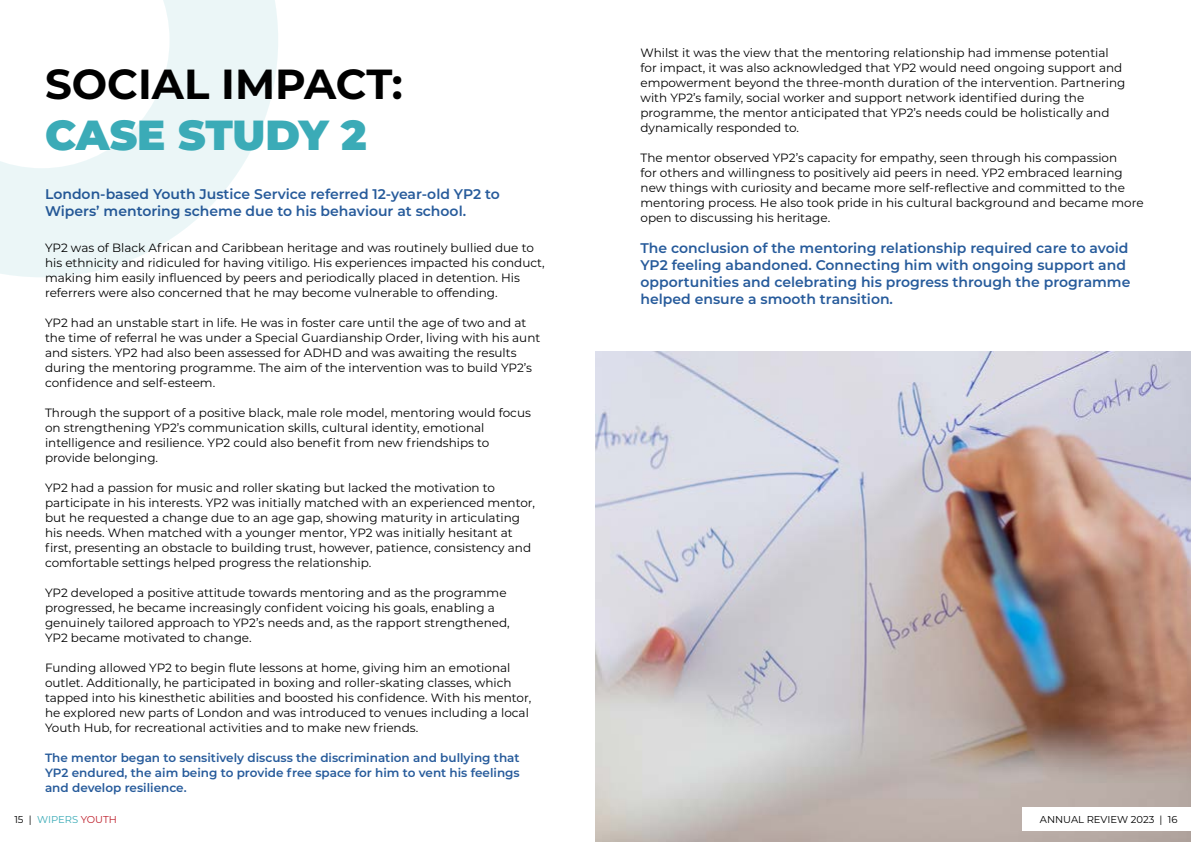
<style>
.page{position:relative;width:1191px;height:842px;background:#fff}
.page>*{position:absolute;margin:0;border:0;box-sizing:border-box;transform-origin:0 0}
.t1{font:700 42px "Montserrat";color:#000}
.t2{font:900 42px "Montserrat";letter-spacing:-.01em;color:#3babb7}
.t3{font:600 14px/16.8px "Montserrat";color:#275b9b}
.t4{font:12px/15px "Montserrat";color:#000}
.t5{font:600 12px/15px "Montserrat";color:#275b9b;text-align:justify}
.t6{font:10px "Montserrat";color:#000}
.t7{font:10px "Montserrat";color:#3babb7}
.s1{color:#000}
.s2{color:#be1f2b}
</style>
<div class="page">
<svg style="left:0;top:0;width:278px;height:277px;fill:#ebf6f7"></svg>
<img style="left:595px;top:352px;width:596px;height:490px">
<div style="left:1022px;top:808px;width:169px;height:23px;background:#fff"></div>
<h1 class="t1" style="left:45px;top:54px;width:359px">SOCIAL IMPACT:</h1>
<h1 class="t2" style="left:45px;top:103px;width:323px">CASE STUDY 2</h1>
<p class="t3" style="left:45px;top:185px;width:456px">London-based Youth Justice Service referred 12-year-old YP2 to<br>Wipers’ mentoring scheme due to his behaviour at school.</p>
<p class="t4" style="left:45px;top:240px;width:501px">YP2 was of Black African and Caribbean heritage and was routinely bullied due to his ethnicity and ridiculed for having vitiligo. His experiences impacted his conduct, making him easily influenced by peers and periodically placed in detention. His referrers were also concerned that he may become vulnerable to offending.</p>
<p class="t4" style="left:45px;top:315px;width:497px">YP2 had an unstable start in life. He was in foster care until the age of two and at the time of referral he was under a Special Guardianship Order, living with his aunt and sisters. YP2 had also been assessed for ADHD and was awaiting the results during the mentoring programme. The aim of the intervention was to build YP2’s confidence and self-esteem.</p>
<p class="t4" style="left:45px;top:405px;width:487px">Through the support of a positive black, male role model, mentoring would focus on strengthening YP2’s communication skills, cultural identity, emotional intelligence and resilience. YP2 could also benefit from new friendships to provide belonging.</p>
<p class="t4" style="left:45px;top:480px;width:492px">YP2 had a passion for music and roller skating but lacked the motivation to participate in his interests. YP2 was initially matched with an experienced mentor, but he requested a change due to an age gap, showing maturity in articulating his needs. When matched with a younger mentor, YP2 was initially hesitant at first, presenting an obstacle to building trust, however, patience, consistency and comfortable settings helped progress the relationship.</p>
<p class="t4" style="left:45px;top:585px;width:466px">YP2 developed a positive attitude towards mentoring and as the programme progressed, he became increasingly confident voicing his goals, enabling a genuinely tailored approach to YP2’s needs and, as the rapport strengthened, YP2 became motivated to change.</p>
<p class="t4" style="left:45px;top:660px;width:488px">Funding allowed YP2 to begin flute lessons at home, giving him an emotional outlet. Additionally, he participated in boxing and roller-skating classes, which tapped into his kinesthetic abilities and boosted his confidence. With his mentor, he explored new parts of London and was introduced to venues including a local Youth Hub, for recreational activities and to make new friends.</p>
<p class="t5" style="left:45px;top:750px;width:476px">The mentor began to sensitively discuss the discrimination and bullying that YP2 endured, the aim being to provide free space for him to vent his feelings and develop resilience.</p>
<p class="t4" style="left:640px;top:44px;width:486px">Whilst it was the view that the mentoring relationship had immense potential for impact, it was also acknowledged that YP2 would need ongoing support and empowerment beyond the three-month duration of the intervention. Partnering with YP2’s family, social worker and support network identified during the programme, the mentor anticipated that YP2’s needs could be holistically and dynamically responded to.</p>
<p class="t4" style="left:640px;top:149px;width:504px">The mentor observed YP2’s capacity for empathy, seen through his compassion<br>for others and willingness to positively aid peers in need. YP2 embraced learning new things with curiosity and became more self-reflective and committed to the mentoring process. He also took pride in his cultural background and became more open to discussing his heritage.</p>
<p class="t3" style="left:640px;top:239px;width:491px">The conclusion of the mentoring relationship required care to avoid YP2 feeling abandoned. Connecting him with ongoing support and opportunities and celebrating his progress through the programme helped ensure a smooth transition.</p>
<p class="t7" style="left:14px;top:812px;width:104px"><span class="s1">15 |</span> WIPERS <span class="s2">YOUTH</span></p>
<p class="t6" style="left:1039px;top:812px;width:139px">ANNUAL REVIEW 2023 | 16</p>
</div>
